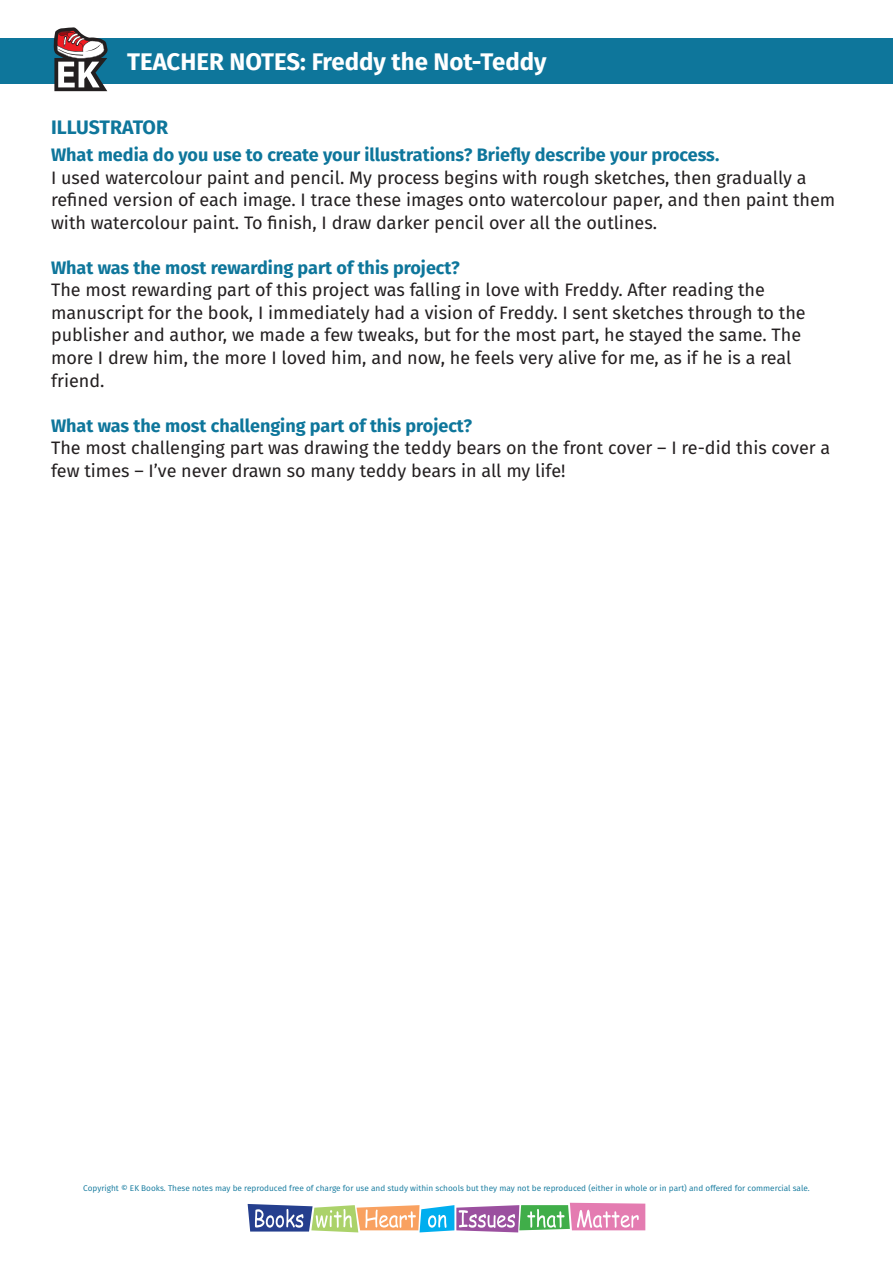
<style>
.page{position:relative;width:893px;height:1263px;background:#fff}
.page>*{position:absolute;margin:0;border:0;box-sizing:border-box;transform-origin:0 0}
.t1{font:700 24px "Fira Sans";color:#fff}
.t2{font:700 19.5px "Fira Sans";letter-spacing:-.005em;color:#0e769b}
.t3{font:18px/22.5px "Fira Sans";color:#231f20}
.t4{font:700 18px "Fira Sans";color:#0e769b}
.t5{font:8.25px "Fira Sans";color:#0e769b}
</style>
<div class="page">
<svg style="left:248px;top:1203px;width:397px;height:29px"></svg>
<div style="left:0;top:38px;width:893px;height:46px;background:#0e769b"></div>
<svg style="left:54px;top:27px;width:54px;height:64px"></svg>
<h1 class="t1" style="left:127px;top:42px;width:421px">TEACHER NOTES: Freddy the Not-Teddy</h1>
<p class="t2" style="left:51px;top:111px;width:119px">ILLUSTRATOR</p>
<p class="t4" style="left:51px;top:140px;width:670px">What media do you use to create your illustrations? Briefly describe your process.</p>
<p class="t3" style="left:51px;top:166px;width:786px">I used watercolour paint and pencil. My process begins with rough sketches, then gradually a refined version of each image. I trace these images onto watercolour paper, and then paint them with watercolour paint. To finish, I draw darker pencil over all the outlines.</p>
<p class="t4" style="left:51px;top:253px;width:410px">What was the most rewarding part of this project?</p>
<p class="t3" style="left:51px;top:278px;width:756px">The most rewarding part of this project was falling in love with Freddy. After reading the manuscript for the book, I immediately had a vision of Freddy. I sent sketches through to the publisher and author, we made a few tweaks, but for the most part, he stayed the same. The more I drew him, the more I loved him, and now, he feels very alive for me, as if he is a real friend.</p>
<p class="t4" style="left:51px;top:410px;width:422px">What was the most challenging part of this project?</p>
<p class="t3" style="left:51px;top:436px;width:781px">The most challenging part was drawing the teddy bears on the front cover – I re-did this cover a few times – I’ve never drawn so many teddy bears in all my life!</p>
<p class="t5" style="left:83px;top:1182px;width:728px">Copyright © EK Books. These notes may be reproduced free of charge for use and study within schools but they may not be reproduced (either in whole or in part) and offered for commercial sale.</p>
</div>
